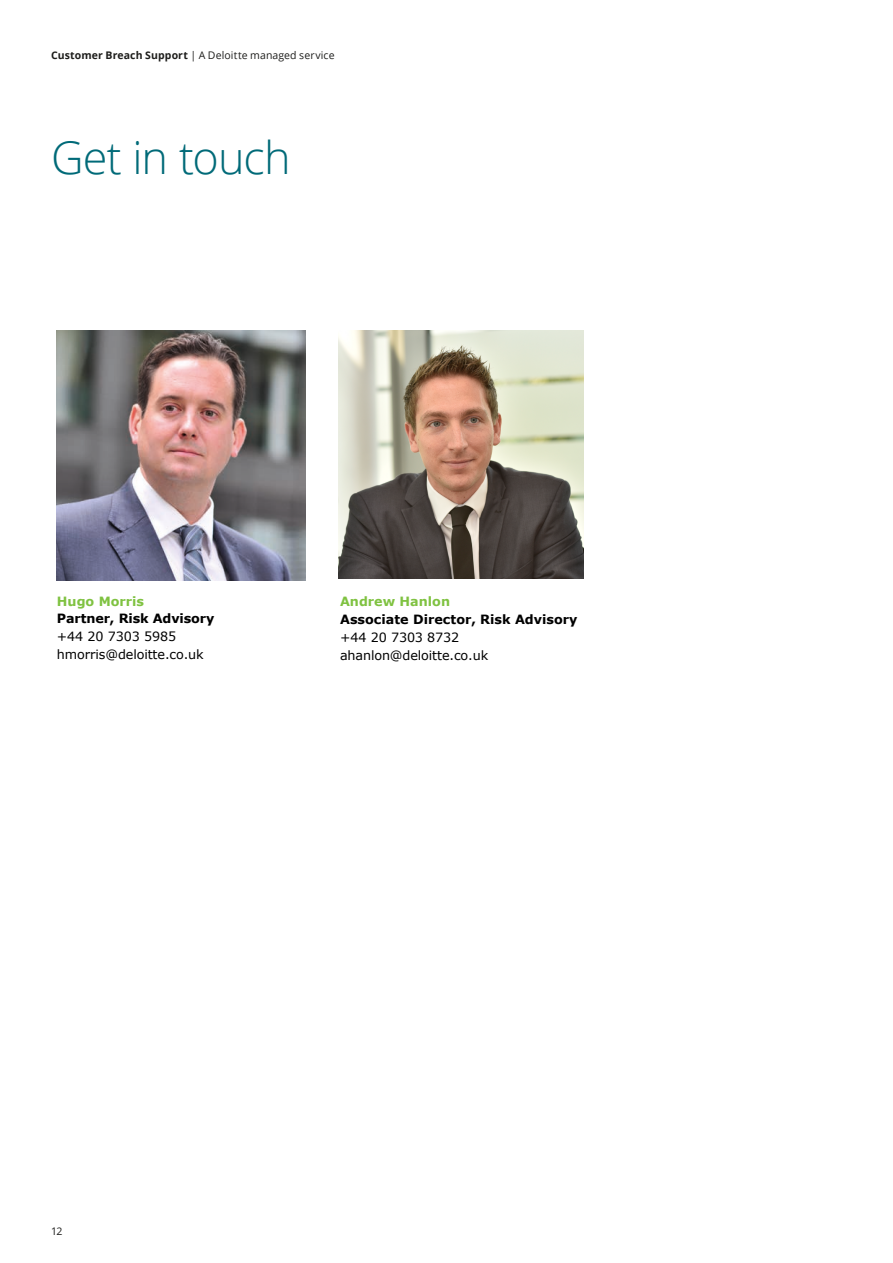
<style>
.page{position:relative;width:893px;height:1263px;background:#fff}
.page>*{position:absolute;margin:0;border:0;box-sizing:border-box;transform-origin:0 0}
.Story_heading_light{font:300 45px "Open Sans";letter-spacing:-.02em;color:#006a78}
.t1{font:12.75px/18px "Verdana";letter-spacing:-.01em;color:#000}
.t2{font:700 12.75px "Verdana";color:#000}
.t3{font:700 12.75px "Verdana";color:#7fc241}
.t4{font:10.5px "Open Sans";letter-spacing:.01em;color:#1d1d1b}
.s1{font-weight:700}
</style>
<div class="page">
<img style="left:56px;top:331px;width:250px;height:249px">
<img style="left:338px;top:330px;width:246px;height:249px">
<p class="t4" style="left:51px;top:48px;width:285px"><span class="s1">Customer Breach Support</span> | A Deloitte managed service</p>
<p class="Story_heading_light" style="left:51px;top:127px;width:241px">Get in touch</p>
<p class="t3" style="left:57px;top:592px;width:89px">Hugo Morris</p>
<p class="t2" style="left:57px;top:610px;width:159px">Partner, Risk Advisory</p>
<p class="t1" style="left:57px;top:627px;width:148px">+44 20 7303 5985 hmorris@deloitte.co.uk</p>
<p class="t3" style="left:340px;top:592px;width:111px">Andrew Hanlon</p>
<p class="t2" style="left:340px;top:610px;width:239px">Associate Director, Risk Advisory</p>
<p class="t1" style="left:340px;top:628px;width:150px">+44 20 7303 8732 ahanlon@deloitte.co.uk</p>
<p class="t4" style="left:51px;top:1224px;width:13px">12</p>
</div>
